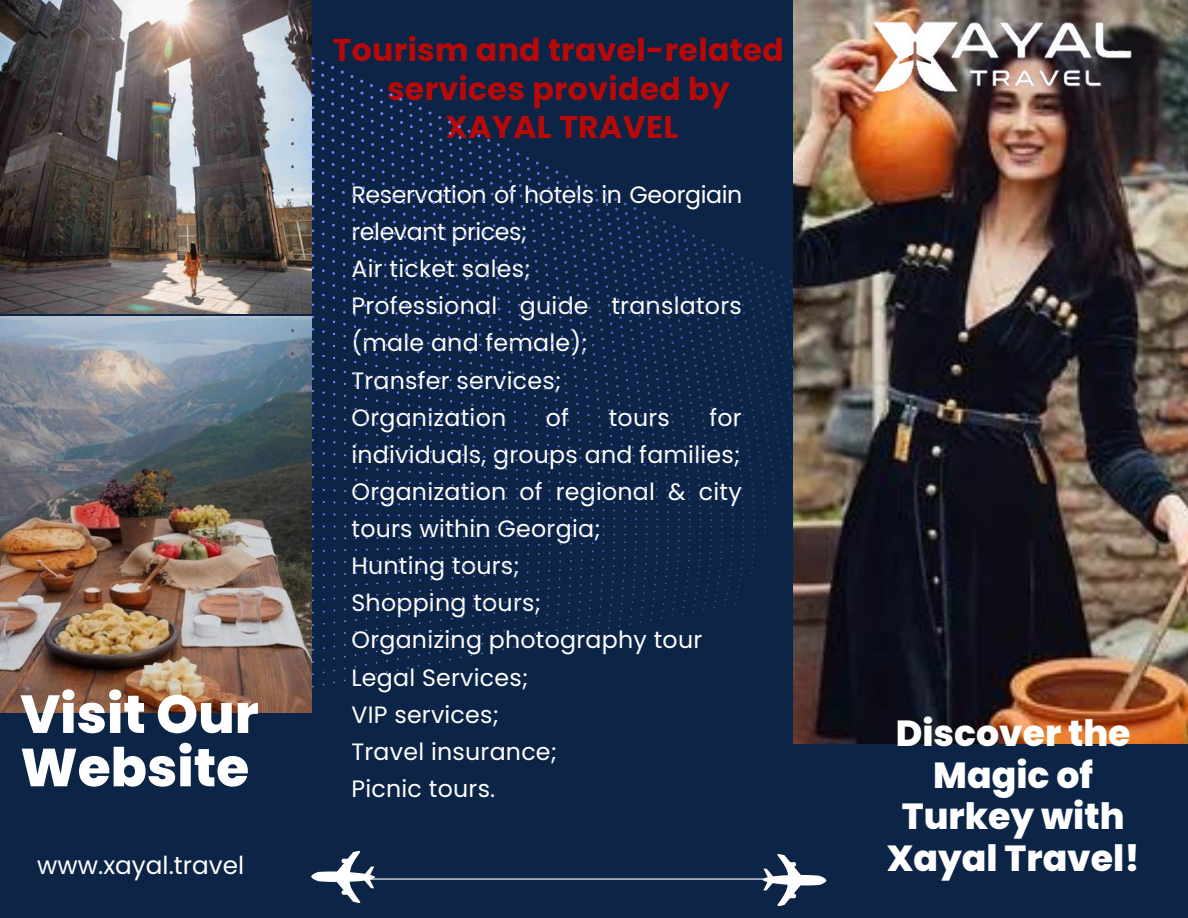
<style>
.page{position:relative;width:1188px;height:918px;background:#0c2446}
.page>*{position:absolute;margin:0;border:0;box-sizing:border-box;transform-origin:0 0}
.t1{font:800 53.4px/53.4px "Poppins";color:#fff}
.t2{font:800 36.3px/41.7px "Poppins";color:#fff;text-align:center}
.t3{font:700 31.5px/38.2px "Poppins";letter-spacing:.01em;color:#b80909;text-align:center}
.t4{font:25.5px/23.4px "Open Sans Condensed";color:#575656;text-align:justify}
.t5{font:24.75px "Poppins";color:#fff}
.t6{font:23.7px/37.2px "Poppins";letter-spacing:.01em;color:#fff}
.t7{font:23.7px/37.2px "Poppins";letter-spacing:-.015em;color:#fff}
</style>
<div class="page">
<img style="left:794px;top:0;width:394px;height:744px">
<img style="left:865px;top:0;width:277px;height:138px">
<img style="left:0;top:0;width:312px;height:314px">
<img style="left:0;top:317px;width:311px;height:396px">
<svg style="left:762px;top:854px;width:64px;height:52px"></svg>
<svg style="left:311px;top:851px;width:64px;height:52px"></svg>
<hr style="left:363px;top:878px;width:402px;height:2px;background:#fff">
<svg style="left:311px;top:57px;width:532px;height:630px"></svg>
<p class="t4" style="left:290px;top:100px;width:7px">. . . . .</p>
<p class="t4" style="left:290px;top:240px;width:7px">. .</p>
<p class="t4" style="left:290px;top:310px;width:7px">. . . . .</p>
<p class="t1" style="left:20px;top:688px;width:240px">Visit Our<br>Website</p>
<p class="t5" style="left:37px;top:848px;width:208px">www.xayal.travel</p>
<p class="t3" style="left:333px;top:31px;width:453px">Tourism and travel-related services provided by<br>XAYAL TRAVEL</p>
<h1 class="t7" style="left:351px;top:176px;width:392px">Reservation of hotels in Georgiain relevant prices;</h1>
<p class="t6" style="left:351px;top:250px;width:181px">Air ticket sales;</p>
<p class="t6" style="left:351px;top:287px;width:392px">Professional guide translators (male and female);</p>
<p class="t6" style="left:351px;top:362px;width:211px">Transfer services;</p>
<h3 class="t6" style="left:351px;top:399px;width:156px">Organization</h3>
<h3 class="t6" style="left:546px;top:399px;width:25px">of</h3>
<h3 class="t6" style="left:609px;top:399px;width:63px">tours</h3>
<h3 class="t6" style="left:351px;top:399px;width:392px;text-align:right">for<br>individuals, groups and families;</h3>
<p class="t6" style="left:351px;top:473px;width:392px">Organization of regional &amp; city tours within Georgia;</p>
<p class="t6" style="left:351px;top:547px;width:170px">Hunting tours;</p>
<p class="t6" style="left:351px;top:584px;width:191px">Shopping tours;</p>
<p class="t6" style="left:351px;top:622px;width:352px">Organizing photography tour</p>
<p class="t6" style="left:351px;top:659px;width:178px">Legal Services;</p>
<p class="t6" style="left:351px;top:696px;width:149px">VIP services;</p>
<p class="t6" style="left:351px;top:733px;width:207px">Travel insurance;</p>
<p class="t6" style="left:351px;top:770px;width:145px">Picnic tours.</p>
<p class="t2" style="left:887px;top:713px;width:255px">Discover the<br>Magic of<br>Turkey with<br>Xayal Travel!</p>
</div>
